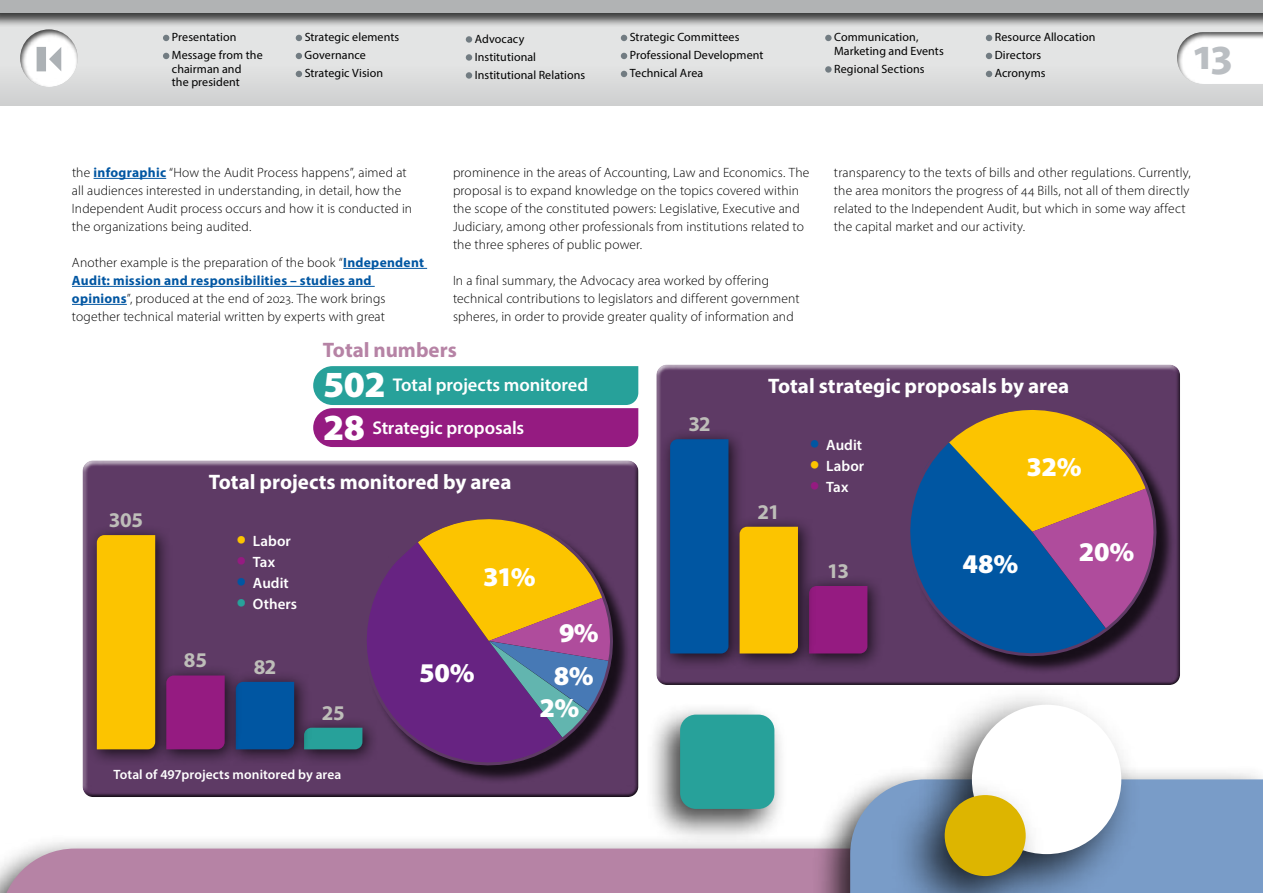
<style>
.page{position:relative;width:1263px;height:893px;background:#fff}
.page>*{position:absolute;margin:0;border:0;box-sizing:border-box;transform-origin:0 0}
.t1{font:700 45px "Myriad Pro";color:#babec2}
.t2{font:900 27.15px/32.1px "Myriad Pro";letter-spacing:-.01em;color:#fff;text-align:center}
.t3{font:700 21px "Myriad Pro";color:#fff}
.t4{font:700 21px "Myriad Pro";color:#bebeb9}
.t5{font:700 21px "Myriad Pro";color:#b683a5}
.t6{font:600 18.45px "Myriad Pro";letter-spacing:-.005em;color:#fff}
.t7{font:600 15px "Myriad Pro";color:#fff}
.t8{font:300 13.5px/18px "Myriad Pro";letter-spacing:.01em;color:#000}
.t9{font:600 13.5px "Myriad Pro";letter-spacing:.005em;color:#fff}
.t10{font:12px/18px "Myriad Pro";letter-spacing:.005em;color:#000}
.s1{font-weight:700;color:#0056a2}
.s2{font-weight:900;font-size:37.05px}
.s3{font-family:"Minion Pro";font-weight:400;font-size:28.5px;color:#fcc400}
.s4{font-family:"Minion Pro";font-weight:400;font-size:28.5px;color:#951b81}
.s5{font-family:"Minion Pro";font-weight:400;font-size:28.5px;color:#0056a2}
.s6{font-family:"Minion Pro";font-weight:400;font-size:28.5px;color:#27a19a}
</style>
<div class="page">
<div style="left:0;top:833px;width:1263px;height:60px;background:#000;opacity:.75"></div>
<div style="left:0;top:848px;width:811px;height:45px;background:#b683a5"></div>
<div style="left:811px;top:764px;width:452px;height:129px;background:#000;opacity:.75"></div>
<svg style="left:850px;top:779px;width:413px;height:114px;background:#7e9fc8"></svg>
<hr style="left:94px;top:178px;width:72px;height:1px;background:#0056a2">
<hr style="left:343px;top:268px;width:84px;height:1px;background:#0056a2">
<hr style="left:72px;top:286px;width:303px;height:1px;background:#0056a2">
<hr style="left:72px;top:304px;width:55px;height:1px;background:#0056a2">
<svg style="left:313px;top:366px;width:325px;height:81px;background:#666693"></svg>
<div style="left:77px;top:455px;width:564px;height:339px;background:#fff;opacity:.75"></div>
<div style="left:80px;top:463px;width:563px;height:335px;background:#000;opacity:.75"></div>
<div style="left:293px;top:717px;width:87px;height:49px;background:#000;opacity:.75"></div>
<svg style="left:312px;top:728px;width:37px;height:21px"></svg>
<div style="left:86px;top:524px;width:87px;height:243px;background:#000;opacity:.75"></div>
<div style="left:97px;top:535px;width:58px;height:214px;background:#fcc400"></div>
<div style="left:225px;top:671px;width:87px;height:96px;background:#000;opacity:.75"></div>
<div style="left:242px;top:682px;width:52px;height:67px;background:#0056a2"></div>
<div style="left:155px;top:664px;width:87px;height:102px;background:#000;opacity:.75"></div>
<div style="left:166px;top:675px;width:59px;height:74px;background:#951b81"></div>
<svg style="left:349px;top:498px;width:282px;height:286px;background:#7a4f60"></svg>
<div style="left:651px;top:359px;width:531px;height:323px;background:#fff;opacity:.75"></div>
<div style="left:654px;top:367px;width:531px;height:318px;background:#000;opacity:.75"></div>
<div style="left:659px;top:428px;width:87px;height:243px;background:#000;opacity:.75"></div>
<div style="left:670px;top:439px;width:58px;height:214px;background:#0056a2"></div>
<div style="left:798px;top:575px;width:87px;height:96px;background:#000;opacity:.75"></div>
<div style="left:816px;top:586px;width:51px;height:67px;background:#951b81"></div>
<div style="left:729px;top:516px;width:87px;height:154px;background:#000;opacity:.75"></div>
<div style="left:740px;top:527px;width:58px;height:126px;background:#fcc400"></div>
<svg style="left:893px;top:389px;width:282px;height:285px;background:#665a66"></svg>
<div style="left:916px;top:685px;width:225px;height:208px;background:#000;opacity:.75"></div>
<div style="left:972px;top:705px;width:149px;height:149px;background:#fff;border-radius:50%"></div>
<div style="left:889px;top:775px;width:157px;height:118px;background:#000;opacity:.75"></div>
<div style="left:945px;top:795px;width:81px;height:81px;background:#ddb500;border-radius:50%"></div>
<div style="left:645px;top:701px;width:142px;height:142px;background:#000;opacity:.75"></div>
<div style="left:680px;top:715px;width:94px;height:94px;background:#27a19a;border-radius:16px"></div>
<div style="left:0;top:0;width:1263px;height:106px;background:linear-gradient(to right,#dcdddd,#dcdddd)"></div>
<svg style="left:986px;top:35px;width:6px;height:6px"></svg>
<svg style="left:986px;top:53px;width:6px;height:6px"></svg>
<svg style="left:986px;top:71px;width:6px;height:6px"></svg>
<svg style="left:296px;top:35px;width:6px;height:6px"></svg>
<svg style="left:296px;top:53px;width:6px;height:6px"></svg>
<svg style="left:296px;top:71px;width:6px;height:6px"></svg>
<svg style="left:163px;top:35px;width:6px;height:6px"></svg>
<svg style="left:163px;top:53px;width:6px;height:6px"></svg>
<div style="left:466px;top:36px;width:6px;height:7px;background:#727c82;border-radius:50%"></div>
<div style="left:466px;top:54px;width:6px;height:7px;background:#727c82;border-radius:50%"></div>
<div style="left:466px;top:72px;width:6px;height:7px;background:#727c82;border-radius:50%"></div>
<svg style="left:621px;top:35px;width:6px;height:6px"></svg>
<svg style="left:621px;top:53px;width:6px;height:6px"></svg>
<svg style="left:621px;top:71px;width:6px;height:6px"></svg>
<div style="left:825px;top:35px;width:7px;height:6px;background:#727c82;border-radius:50%"></div>
<div style="left:825px;top:66px;width:7px;height:7px;background:#727c82;border-radius:50%"></div>
<div style="left:1164px;top:19px;width:99px;height:66px;background:#000;opacity:.75"></div>
<div style="left:0;top:0;width:1263px;height:27px;background:#000;opacity:.75"></div>
<div style="left:0;top:0;width:1263px;height:13px;background:#b1b3b4"></div>
<div style="left:7px;top:18px;width:84px;height:72px;background:#000;opacity:.75"></div>
<svg style="left:37px;top:47px;width:24px;height:24px"></svg>
<p class="t10" style="left:172px;top:28px;width:92px">Presentation<br>Message from the</p>
<p class="t10" style="left:172px;top:62px;width:71px;line-height:13.5px">chairman and the president</p>
<p class="t10" style="left:305px;top:28px;width:96px">Strategic elements<br>Governance<br>Strategic Vision</p>
<p class="t10" style="left:475px;top:29px;width:112px">Advocacy<br>Institutional<br>Institutional Relations</p>
<p class="t10" style="left:630px;top:28px;width:135px">Strategic Committees<br>Professional Development<br>Technical Area</p>
<p class="t10" style="left:834px;top:30px;width:111px;line-height:13.5px">Communication,<br>Marketing and Events</p>
<p class="t10" style="left:834px;top:59px;width:92px">Regional Sections</p>
<p class="t10" style="left:995px;top:28px;width:102px">Resource Allocation<br>Directors<br>Acronyms</p>
<h1 class="t1" style="left:1193px;top:24px;width:40px">13</h1>
<p class="t8" style="left:72px;top:163px;width:342px">the <span class="s1">infographic</span> “How the Audit Process happens”, aimed at all audiences interested in understanding, in detail, how the Independent Audit process occurs and how it is conducted in the organizations being audited.</p>
<p class="t8" style="left:72px;top:253px;width:354px">Another example is the preparation of the book “<span class="s1">Independent Audit: mission and responsibilities – studies and opinions</span>”, produced at the end of 2023. The work brings together technical material written by experts with great</p>
<p class="t8" style="left:453px;top:163px;width:358px">prominence in the areas of Accounting, Law and Economics. The proposal is to expand knowledge on the topics covered within the scope of the constituted powers: Legislative, Executive and Judiciary, among other professionals from institutions related to the three spheres of public power.</p>
<p class="t8" style="left:453px;top:271px;width:348px">In a final summary, the Advocacy area worked by offering technical contributions to legislators and different government spheres, in order to provide greater quality of information and</p>
<p class="t8" style="left:834px;top:163px;width:358px">transparency to the texts of bills and other regulations. Currently, the area monitors the progress of 44 Bills, not all of them directly related to the Independent Audit, but which in some way affect the capital market and our activity.</p>
<h3 class="t5" style="left:323px;top:336px;width:135px">Total numbers</h3>
<h3 class="t6" style="left:323px;top:373px;width:267px"><span class="s2">502</span> Total projects monitored</h3>
<h3 class="t6" style="left:323px;top:416px;width:203px"><span class="s2">28</span> Strategic proposals</h3>
<h3 class="t4" style="left:109px;top:506px;width:36px">305</h3>
<h3 class="t3" style="left:209px;top:468px;width:304px">Total projects monitored by area</h3>
<h3 class="t4" style="left:184px;top:646px;width:25px">85</h3>
<p class="t7" style="left:236px;top:532px;width:56px"><span class="s3">•</span> Labor</p>
<p class="t7" style="left:236px;top:553px;width:41px"><span class="s4">•</span> Tax</p>
<p class="t7" style="left:236px;top:574px;width:54px"><span class="s5">•</span> Audit</p>
<p class="t7" style="left:236px;top:595px;width:63px"><span class="s6">•</span> Others</p>
<h3 class="t4" style="left:254px;top:653px;width:24px">82</h3>
<h3 class="t4" style="left:322px;top:699px;width:25px">25</h3>
<h2 class="t2" style="left:483px;top:559px;width:54px">31%</h2>
<h2 class="t2" style="left:419px;top:656px;width:57px">50%</h2>
<h2 class="t2" style="left:559px;top:615px;width:41px">9%</h2>
<h2 class="t2" style="left:540px;top:658px;width:56px">8%<br>2%</h2>
<p class="t9" style="left:113px;top:766px;width:229px">Total of 497projects monitored by area</p>
<h3 class="t4" style="left:688px;top:410px;width:23px">32</h3>
<h3 class="t3" style="left:768px;top:373px;width:303px">Total strategic proposals by area</h3>
<h3 class="t4" style="left:758px;top:498px;width:24px">21</h3>
<p class="t7" style="left:809px;top:436px;width:54px"><span class="s5">•</span> Audit</p>
<p class="t7" style="left:809px;top:457px;width:56px"><span class="s3">•</span> Labor</p>
<p class="t7" style="left:809px;top:478px;width:41px"><span class="s4">•</span> Tax</p>
<h3 class="t4" style="left:827px;top:558px;width:23px">13</h3>
<h2 class="t2" style="left:1026px;top:450px;width:57px">32%</h2>
<h2 class="t2" style="left:1079px;top:535px;width:57px">20%</h2>
<h2 class="t2" style="left:962px;top:547px;width:57px">48%</h2>
<h2 class="t2" style="left:1097px;top:549px;width:41px">8%</h2>
</div>
